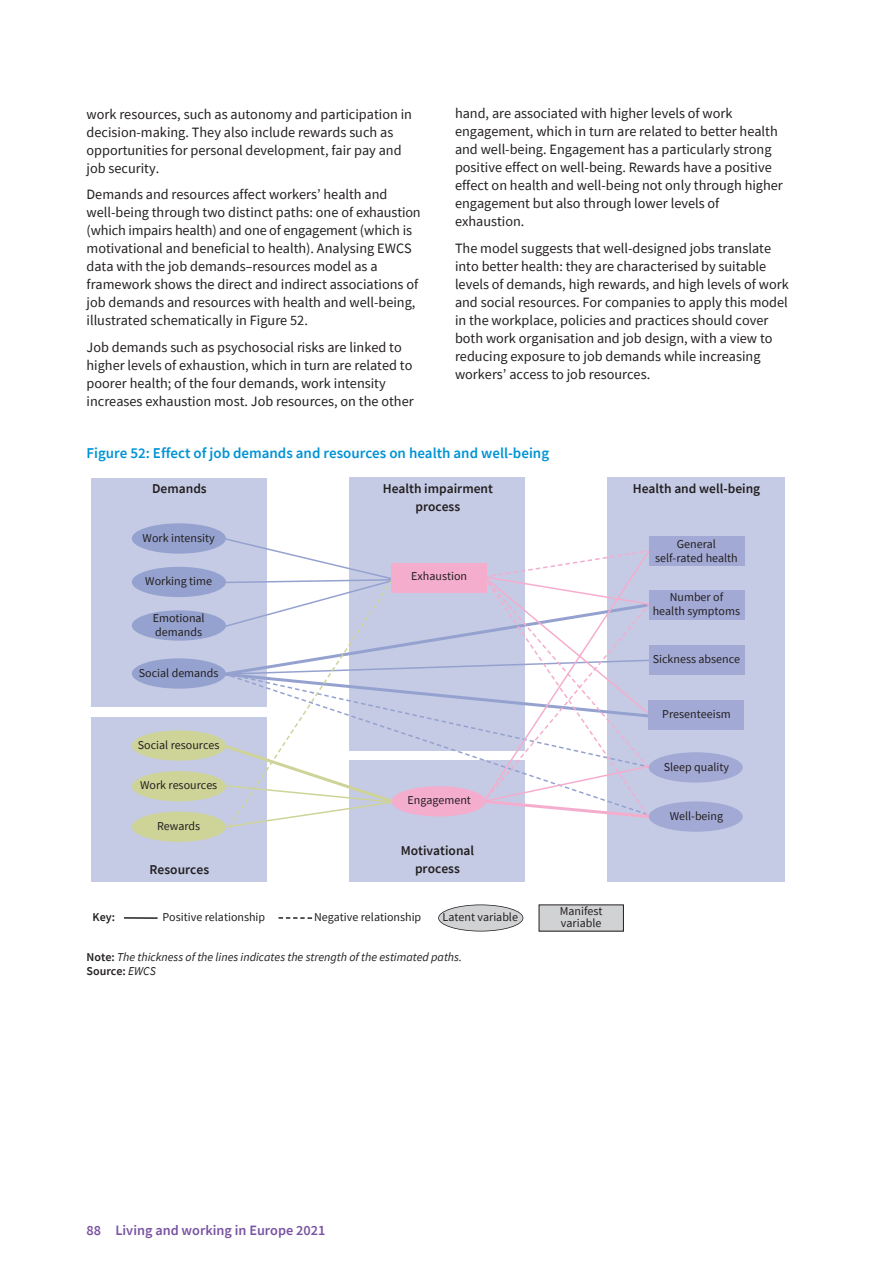
<style>
.page{position:relative;width:893px;height:1263px;background:#fff}
.page>*{position:absolute;margin:0;border:0;box-sizing:border-box;transform-origin:0 0}
.t1{font:600 15px "Source Sans Pro";color:#0093d5}
.t2{font:14.25px/18px "Source Sans Pro";color:#231f20}
.t3{font:600 14.25px "Source Sans Pro";color:#7953a2}
.t4{font:600 13.5px/18px "Source Sans Pro";color:#231f20;text-align:center}
.t5{font:12px/13.5px "Source Sans Pro";color:#231f20}
.t6{font:italic 12px "Source Sans Pro";color:#231f20}
.t7{font:600 12px "Source Sans Pro";color:#231f20}
.s1{font-weight:600;font-style:normal}
.s2{font-weight:400;font-style:italic}
</style>
<div class="page">
<div style="left:607px;top:478px;width:178px;height:404px;background:#c5cbe5"></div>
<div style="left:349px;top:478px;width:176px;height:273px;background:#c5cbe5"></div>
<div style="left:349px;top:760px;width:176px;height:122px;background:#c5cbe5"></div>
<div style="left:91px;top:478px;width:176px;height:228px;background:#c5cbe5"></div>
<div style="left:91px;top:718px;width:176px;height:164px;background:#c5cbe5"></div>
<div style="left:439px;top:905px;width:84px;height:26px;background:#d1d2d4;border-radius:50%"></div>
<div style="left:438px;top:904px;width:85px;height:27px;border:2px solid #231f20;border-radius:50%"></div>
<div style="left:539px;top:905px;width:84px;height:26px;background:#d1d2d4"></div>
<svg style="left:279px;top:917px;width:33px;height:2px"></svg>
<hr style="left:124px;top:917px;width:34px;height:2px;background:#231f20">
<svg style="left:220px;top:538px;width:436px;height:290px"></svg>
<div style="left:649px;top:752px;width:94px;height:30px;background:#a2a9d4;border-radius:50%"></div>
<div style="left:649px;top:801px;width:94px;height:31px;background:#a2a9d4;border-radius:50%"></div>
<div style="left:649px;top:536px;width:95px;height:29px;background:#a2a9d4"></div>
<div style="left:649px;top:590px;width:95px;height:29px;background:#a2a9d4"></div>
<div style="left:649px;top:645px;width:95px;height:30px;background:#a2a9d4"></div>
<div style="left:649px;top:700px;width:95px;height:30px;background:#a2a9d4"></div>
<div style="left:392px;top:786px;width:94px;height:30px;background:#f5adce;border-radius:50%"></div>
<div style="left:391px;top:563px;width:95px;height:30px;background:#f5adce"></div>
<div style="left:132px;top:730px;width:94px;height:31px;background:#ced498;border-radius:50%"></div>
<div style="left:132px;top:771px;width:94px;height:30px;background:#ced498;border-radius:50%"></div>
<div style="left:132px;top:812px;width:94px;height:30px;background:#ced498;border-radius:50%"></div>
<div style="left:132px;top:523px;width:94px;height:31px;background:#95a2cf;border-radius:50%"></div>
<div style="left:132px;top:567px;width:94px;height:30px;background:#95a2cf;border-radius:50%"></div>
<div style="left:132px;top:658px;width:94px;height:31px;background:#95a2cf;border-radius:50%"></div>
<div style="left:132px;top:610px;width:94px;height:31px;background:#95a2cf;border-radius:50%"></div>
<p class="t2" style="left:87px;top:104px;width:327px">work resources, such as autonomy and participation in decision-making. They also include rewards such as opportunities for personal development, fair pay and job security.</p>
<p class="t2" style="left:87px;top:185px;width:336px">Demands and resources affect workers’ health and well-being through two distinct paths: one of exhaustion (which impairs health) and one of engagement (which is motivational and beneficial to health). Analysing EWCS data with the job demands–resources model as a framework shows the direct and indirect associations of job demands and resources with health and well-being, illustrated schematically in Figure 52.</p>
<p class="t2" style="left:87px;top:337px;width:329px">Job demands such as psychosocial risks are linked to higher levels of exhaustion, which in turn are related to poorer health; of the four demands, work intensity increases exhaustion most. Job resources, on the other</p>
<p class="t2" style="left:455px;top:104px;width:329px">hand, are associated with higher levels of work engagement, which in turn are related to better health and well-being. Engagement has a particularly strong positive effect on well-being. Rewards have a positive effect on health and well-being not only through higher engagement but also through lower levels of exhaustion.</p>
<p class="t2" style="left:455px;top:239px;width:335px">The model suggests that well-designed jobs translate into better health: they are characterised by suitable levels of demands, high rewards, and high levels of work and social resources. For companies to apply this model in the workplace, policies and practices should cover both work organisation and job design, with a view to reducing exposure to job demands while increasing workers’ access to job resources.</p>
<p class="t1" style="left:87px;top:443px;width:464px">Figure 52: Effect of job demands and resources on health and well-being</p>
<p class="t4" style="left:152px;top:479px;width:56px">Demands</p>
<p class="t4" style="left:383px;top:479px;width:112px">Health impairment process</p>
<p class="t4" style="left:633px;top:479px;width:129px">Health and well-being</p>
<p class="t5" style="left:143px;top:531px;width:74px">Work intensity</p>
<p class="t5" style="left:145px;top:574px;width:68px">Working time</p>
<p class="t5" style="left:153px;top:611px;width:53px">Emotional demands</p>
<p class="t5" style="left:139px;top:666px;width:81px">Social demands</p>
<p class="t5" style="left:138px;top:738px;width:83px">Social resources</p>
<p class="t5" style="left:140px;top:778px;width:79px">Work resources</p>
<p class="t5" style="left:157px;top:819px;width:45px">Rewards</p>
<p class="t4" style="left:150px;top:860px;width:61px">Resources</p>
<p class="t5" style="left:411px;top:569px;width:57px">Exhaustion</p>
<p class="t5" style="left:407px;top:793px;width:65px">Engagement</p>
<p class="t4" style="left:401px;top:841px;width:75px">Motivational process</p>
<p class="t7" style="left:93px;top:909px;width:24px">Key:</p>
<p class="t5" style="left:163px;top:910px;width:104px">Positive relationship</p>
<p class="t5" style="left:314px;top:910px;width:109px">Negative relationship</p>
<p class="t5" style="left:443px;top:910px;width:77px">Latent variable</p>
<p class="t5" style="left:560px;top:905px;width:44px;line-height:12px">Manifest variable</p>
<p class="t6" style="left:87px;top:949px;width:377px"><span class="s1">Note:</span> The thickness of the lines indicates the strength of the estimated paths.</p>
<p class="t7" style="left:87px;top:963px;width:71px">Source: <span class="s2">EWCS</span></p>
<p class="t5" style="left:655px;top:537px;width:84px;text-align:center">General self-rated health</p>
<p class="t5" style="left:653px;top:590px;width:89px;text-align:center">Number of health symptoms</p>
<p class="t5" style="left:653px;top:652px;width:89px">Sickness absence</p>
<p class="t5" style="left:662px;top:707px;width:70px">Presenteeism</p>
<p class="t5" style="left:664px;top:760px;width:67px">Sleep quality</p>
<p class="t5" style="left:670px;top:809px;width:55px">Well-being</p>
<p class="t3" style="left:87px;top:1221px;width:240px">88 Living and working in Europe 2021</p>
</div>
